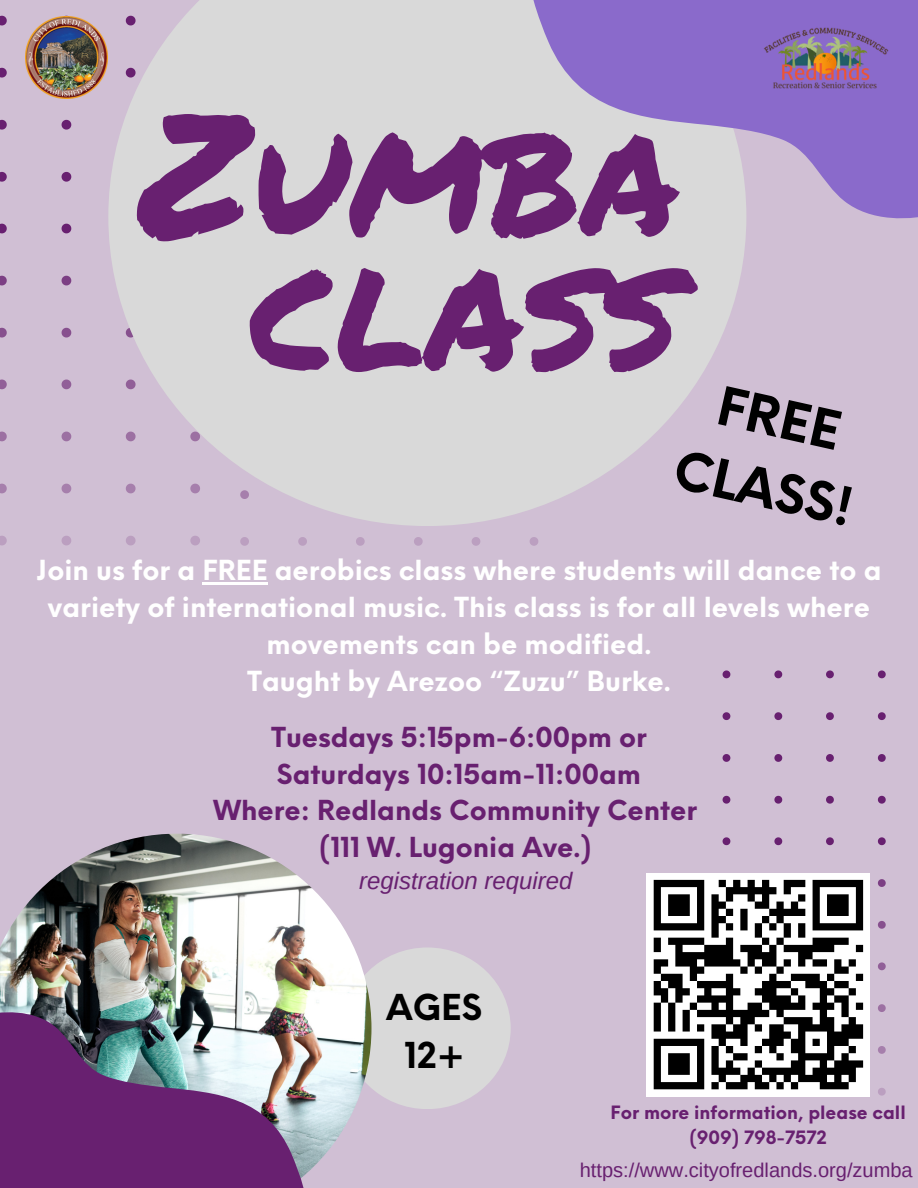
<style>
.page{position:relative;width:918px;height:1188px;background:#d0bfd4}
.page>*{position:absolute;margin:0;border:0;box-sizing:border-box;transform-origin:0 0}
.t1{font:168px "Permanent Marker";color:#682070}
.t2{font:700 51.9px "Neue Einstellung";color:#000}
.t3{font:700 34.8px/48.2px "Neue Einstellung";color:#000;text-align:center}
.t4{font:700 27px/37.2px "Neue Einstellung";color:#fff;text-align:center}
.t5{font:700 26.85px "Neue Einstellung";color:#682070}
.t6{font:italic 24px "Arimo";color:#682070}
.t7{font:20.1px "Arimo";color:#682070}
.t8{font:700 18px/24.5px "Neue Einstellung";color:#682070;text-align:center}
</style>
<div class="page">
<svg style="left:240px;top:537px;width:9px;height:9px"></svg>
<svg style="left:298px;top:537px;width:9px;height:9px"></svg>
<svg style="left:356px;top:537px;width:9px;height:9px"></svg>
<svg style="left:414px;top:537px;width:9px;height:9px"></svg>
<svg style="left:472px;top:537px;width:8px;height:9px"></svg>
<svg style="left:530px;top:537px;width:8px;height:9px"></svg>
<svg style="left:0;top:16px;width:7px;height:9px"></svg>
<svg style="left:0;top:68px;width:7px;height:10px"></svg>
<svg style="left:0;top:120px;width:7px;height:10px"></svg>
<svg style="left:62px;top:120px;width:9px;height:10px"></svg>
<svg style="left:0;top:172px;width:7px;height:10px"></svg>
<svg style="left:62px;top:172px;width:9px;height:10px"></svg>
<svg style="left:0;top:224px;width:7px;height:9px"></svg>
<svg style="left:62px;top:224px;width:9px;height:9px"></svg>
<svg style="left:0;top:276px;width:7px;height:9px"></svg>
<svg style="left:62px;top:276px;width:9px;height:9px"></svg>
<svg style="left:0;top:328px;width:7px;height:10px"></svg>
<svg style="left:62px;top:328px;width:9px;height:10px"></svg>
<svg style="left:0;top:380px;width:7px;height:9px"></svg>
<svg style="left:62px;top:380px;width:9px;height:9px"></svg>
<svg style="left:0;top:432px;width:7px;height:9px"></svg>
<svg style="left:62px;top:432px;width:9px;height:9px"></svg>
<svg style="left:0;top:484px;width:7px;height:9px"></svg>
<svg style="left:62px;top:484px;width:9px;height:9px"></svg>
<svg style="left:0;top:536px;width:7px;height:9px"></svg>
<svg style="left:62px;top:536px;width:9px;height:9px"></svg>
<svg style="left:126px;top:536px;width:10px;height:9px"></svg>
<svg style="left:190px;top:536px;width:10px;height:9px"></svg>
<div style="left:344px;top:947px;width:167px;height:162px;background:#d9d9d9;border-radius:50%"></div>
<img style="left:0;top:834px;width:371px;height:315px">
<svg style="left:108px;top:0;width:638px;height:526px;fill:#d9d9d9"></svg>
<img style="left:0;top:1003px;width:329px;height:185px">
<svg style="left:502px;top:0;width:416px;height:229px;background:#b9aad2"></svg>
<img style="left:26px;top:17px;width:82px;height:82px">
<img style="left:735px;top:0;width:183px;height:150px">
<svg style="left:723px;top:670px;width:7px;height:8px"></svg>
<svg style="left:774px;top:670px;width:8px;height:8px"></svg>
<svg style="left:826px;top:670px;width:8px;height:8px"></svg>
<svg style="left:878px;top:670px;width:8px;height:8px"></svg>
<svg style="left:723px;top:712px;width:7px;height:8px"></svg>
<svg style="left:774px;top:712px;width:8px;height:8px"></svg>
<svg style="left:826px;top:712px;width:8px;height:8px"></svg>
<svg style="left:878px;top:712px;width:8px;height:8px"></svg>
<svg style="left:723px;top:754px;width:7px;height:8px"></svg>
<svg style="left:774px;top:754px;width:8px;height:8px"></svg>
<svg style="left:826px;top:754px;width:8px;height:8px"></svg>
<svg style="left:878px;top:754px;width:8px;height:8px"></svg>
<svg style="left:723px;top:796px;width:7px;height:8px"></svg>
<svg style="left:774px;top:796px;width:8px;height:8px"></svg>
<svg style="left:826px;top:796px;width:8px;height:8px"></svg>
<svg style="left:878px;top:796px;width:8px;height:8px"></svg>
<svg style="left:723px;top:837px;width:7px;height:8px"></svg>
<svg style="left:774px;top:837px;width:8px;height:8px"></svg>
<svg style="left:826px;top:837px;width:8px;height:8px"></svg>
<svg style="left:878px;top:837px;width:8px;height:8px"></svg>
<svg style="left:878px;top:879px;width:8px;height:8px"></svg>
<svg style="left:878px;top:921px;width:8px;height:8px"></svg>
<svg style="left:878px;top:962px;width:8px;height:8px"></svg>
<svg style="left:878px;top:1004px;width:8px;height:8px"></svg>
<svg style="left:878px;top:1046px;width:8px;height:8px"></svg>
<svg style="left:878px;top:1088px;width:8px;height:8px"></svg>
<svg style="left:646px;top:876px;width:224px;height:217px;background:#858585"></svg>
<hr style="left:203px;top:582px;width:65px;height:2px;background:#fff">
<p class="t1" style="left:139px;top:48px;width:542px">Zumba</p>
<p class="t1" style="left:250px;top:183px;width:431px">class</p>
<p class="t2" style="left:729px;top:358px;width:126px;rotate:13deg">FREE</p>
<p class="t2" style="left:685px;top:422px;width:184px;rotate:13deg">CLASS!</p>
<p class="t4" style="left:36px;top:549px;width:847px">Join us for a FREE aerobics class where students will dance to a variety of international music. This class is for all levels where movements can be modified.</p>
<p class="t4" style="left:247px;top:660px;width:425px">Taught by Arezoo “Zuzu” Burke.</p>
<p class="t5" style="left:271px;top:713px;width:377px">Tuesdays 5:15pm-6:00pm or</p>
<p class="t5" style="left:277px;top:749px;width:366px">Saturdays 10:15am-11:00am</p>
<p class="t5" style="left:214px;top:786px;width:485px">Where: Redlands Community Center</p>
<p class="t5" style="left:319px;top:823px;width:274px">(111 W. Lugonia Ave.)</p>
<p class="t6" style="left:359px;top:867px;width:215px">registration required</p>
<p class="t3" style="left:386px;top:980px;width:97px">AGES<br>12+</p>
<p class="t8" style="left:611px;top:1099px;width:297px">For more information, please call (909) 798-7572</p>
<p class="t7" style="left:580px;top:1158px;width:334px">https://www.cityofredlands.org/zumba</p>
</div>
